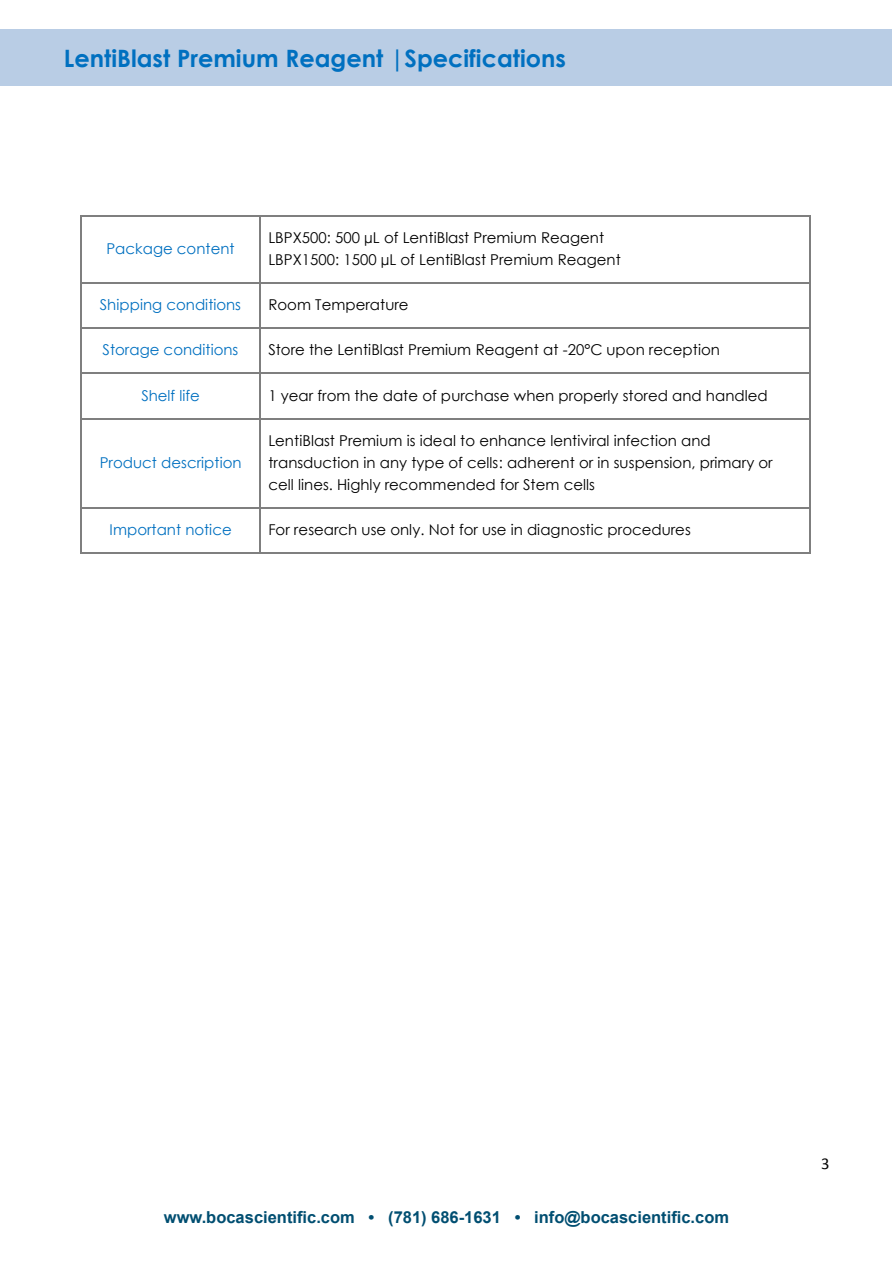
<style>
.page{position:relative;width:893px;height:1263px;background:#fff}
.page>*{position:absolute;margin:0;border:0;box-sizing:border-box;transform-origin:0 0}
.t1{font:700 24px "Century Gothic";color:#0070c0}
.t2{font:700 16.5px "Arial";color:#004e71}
.t3{font:16.5px "Calibri";color:#000}
.t4{font:15px/22px "Century Gothic";color:#000}
.t5{font:15px "Century Gothic";letter-spacing:.005em;color:#0070c0}
</style>
<div class="page">
<div style="left:0;top:29px;width:892px;height:57px;background:#b9cde5"></div>
<hr style="left:82px;top:215px;width:178px;height:1px;background:#7f7f7f">
<hr style="left:261px;top:215px;width:549px;height:1px;background:#7f7f7f">
<hr style="left:80px;top:216px;width:2px;height:66px;background:#7f7f7f">
<hr style="left:260px;top:216px;width:1px;height:66px;background:#7f7f7f">
<hr style="left:810px;top:216px;width:1px;height:66px;background:#7f7f7f">
<hr style="left:82px;top:282px;width:178px;height:1px;background:#7f7f7f">
<hr style="left:261px;top:282px;width:549px;height:1px;background:#7f7f7f">
<hr style="left:80px;top:283px;width:2px;height:45px;background:#7f7f7f">
<hr style="left:260px;top:283px;width:1px;height:45px;background:#7f7f7f">
<hr style="left:810px;top:283px;width:1px;height:45px;background:#7f7f7f">
<hr style="left:82px;top:328px;width:178px;height:1px;background:#7f7f7f">
<hr style="left:261px;top:328px;width:549px;height:1px;background:#7f7f7f">
<hr style="left:80px;top:329px;width:2px;height:44px;background:#7f7f7f">
<hr style="left:260px;top:329px;width:1px;height:44px;background:#7f7f7f">
<hr style="left:810px;top:329px;width:1px;height:44px;background:#7f7f7f">
<hr style="left:82px;top:373px;width:178px;height:1px;background:#7f7f7f">
<hr style="left:261px;top:373px;width:549px;height:1px;background:#7f7f7f">
<hr style="left:80px;top:374px;width:2px;height:44px;background:#7f7f7f">
<hr style="left:260px;top:374px;width:1px;height:44px;background:#7f7f7f">
<hr style="left:810px;top:374px;width:1px;height:44px;background:#7f7f7f">
<hr style="left:82px;top:418px;width:178px;height:1px;background:#7f7f7f">
<hr style="left:261px;top:418px;width:549px;height:1px;background:#7f7f7f">
<hr style="left:80px;top:419px;width:2px;height:88px;background:#7f7f7f">
<hr style="left:260px;top:419px;width:1px;height:88px;background:#7f7f7f">
<hr style="left:810px;top:419px;width:1px;height:88px;background:#7f7f7f">
<hr style="left:82px;top:507px;width:178px;height:2px;background:#7f7f7f">
<hr style="left:261px;top:507px;width:549px;height:2px;background:#7f7f7f">
<hr style="left:80px;top:509px;width:2px;height:44px;background:#7f7f7f">
<hr style="left:82px;top:553px;width:178px;height:1px;background:#7f7f7f">
<hr style="left:260px;top:509px;width:1px;height:44px;background:#7f7f7f">
<hr style="left:261px;top:553px;width:549px;height:1px;background:#7f7f7f">
<hr style="left:810px;top:509px;width:1px;height:44px;background:#7f7f7f">
<h1 class="t1" style="left:64px;top:40px;width:504px">LentiBlast Premium Reagent |Specifications</h1>
<p class="t5" style="left:106px;top:238px;width:130px">Package content</p>
<p class="t4" style="left:268px;top:226px;width:354px">LBPX500: 500 µL of LentiBlast Premium Reagent<br>LBPX1500: 1500 µL of LentiBlast Premium Reagent</p>
<p class="t5" style="left:100px;top:294px;width:143px">Shipping conditions</p>
<p class="t4" style="left:268px;top:293px;width:142px">Room Temperature</p>
<p class="t5" style="left:103px;top:339px;width:137px">Storage conditions</p>
<p class="t4" style="left:268px;top:338px;width:453px">Store the LentiBlast Premium Reagent at -20°C upon reception</p>
<p class="t5" style="left:141px;top:385px;width:60px">Shelf life</p>
<p class="t4" style="left:268px;top:384px;width:501px">1 year from the date of purchase when properly stored and handled</p>
<p class="t5" style="left:100px;top:452px;width:143px">Product description</p>
<p class="t4" style="left:268px;top:429px;width:506px">LentiBlast Premium is ideal to enhance lentiviral infection and transduction in any type of cells: adherent or in suspension, primary or cell lines. Highly recommended for Stem cells</p>
<p class="t5" style="left:109px;top:519px;width:124px">Important notice</p>
<p class="t4" style="left:268px;top:519px;width:424px">For research use only. Not for use in diagnostic procedures</p>
<p class="t2" style="left:164px;top:1206px;width:567px">www.bocascientific.com • (781) 686-1631 • info@bocascientific.com</p>
<p class="t3" style="left:821px;top:1153px;width:10px">3</p>
</div>
